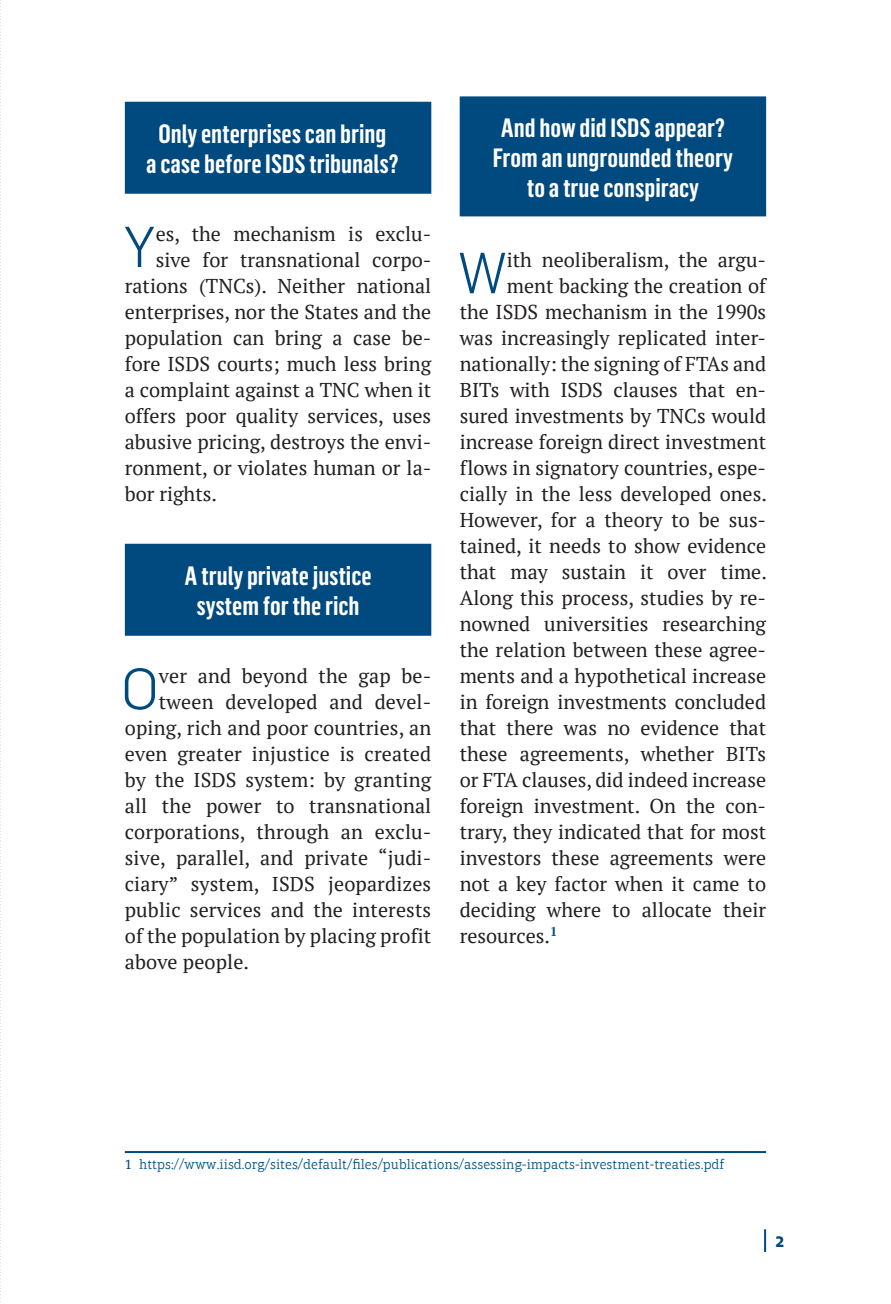
<style>
.page{position:relative;width:891px;height:1304px;background:#fff}
.page>*{position:absolute;margin:0;border:0;box-sizing:border-box;transform-origin:0 0}
.Texto_ESP_Capitular{font:300 56.4px "Flama";color:#004a7f}
.Subtitulo_02_Linhas{font:600 26px/30px "Flama Condensed";color:#fff;text-align:center}
.Subtitulo_03_Linhas{font:600 26px/30px "Flama Condensed";color:#fff;text-align:center}
.Texto_ESP_Capitular-2{font:20px "PT Serif";color:#231f20}
.t1{font:700 16px "Sanuk OT";color:#004a7f}
._01_Nota_Rodape{font:300 14px "Aptifer Slab Com";color:#005589}
.s1{font-weight:400;color:#004a7f}
</style>
<div class="page">
<hr style="left:763px;top:1229px;width:2px;height:23px;background:#004a7f">
<svg style="left:0;top:0;width:1px;height:1302px"></svg>
<div style="left:125px;top:102px;width:306px;height:92px;background:#004a7f"></div>
<div style="left:125px;top:544px;width:306px;height:92px;background:#004a7f"></div>
<hr style="left:125px;top:1151px;width:640px;height:2px;background:#004a7f">
<div style="left:459px;top:96px;width:306px;height:120px;background:#004a7f"></div>
<p class="Subtitulo_02_Linhas" style="left:146px;top:118px;width:254px">Only enterprises can bring<br>a case before ISDS tribunals?</p>
<p class="Texto_ESP_Capitular" style="left:123px;top:209px;width:34px">Y</p>
<p class="Texto_ESP_Capitular-2" style="left:156px;top:221px;width:277px">es, the mechanism is exclu-</p>
<p class="Texto_ESP_Capitular-2" style="left:156px;top:247px;width:277px">sive for transnational corpo-</p>
<p class="Texto_ESP_Capitular-2" style="left:125px;top:273px;width:308px">rations (TNCs). Neither national</p>
<p class="Texto_ESP_Capitular-2" style="left:125px;top:299px;width:308px">enterprises, nor the States and the</p>
<p class="Texto_ESP_Capitular-2" style="left:125px;top:325px;width:308px">population can bring a case be-</p>
<p class="Texto_ESP_Capitular-2" style="left:125px;top:351px;width:308px">fore ISDS courts; much less bring</p>
<p class="Texto_ESP_Capitular-2" style="left:125px;top:377px;width:308px">a complaint against a TNC when it</p>
<p class="Texto_ESP_Capitular-2" style="left:125px;top:403px;width:308px">offers poor quality services, uses</p>
<p class="Texto_ESP_Capitular-2" style="left:125px;top:429px;width:308px">abusive pricing, destroys the envi-</p>
<p class="Texto_ESP_Capitular-2" style="left:125px;top:455px;width:308px">ronment, or violates human or la-</p>
<p class="Texto_ESP_Capitular-2" style="left:125px;top:481px;width:94px">bor rights.</p>
<p class="Subtitulo_02_Linhas" style="left:184px;top:560px;width:188px">A truly private justice system for the rich</p>
<p class="Texto_ESP_Capitular" style="left:121px;top:651px;width:39px">O</p>
<p class="Texto_ESP_Capitular-2" style="left:159px;top:663px;width:274px">ver and beyond the gap be-</p>
<p class="Texto_ESP_Capitular-2" style="left:159px;top:689px;width:274px">tween developed and devel-</p>
<p class="Texto_ESP_Capitular-2" style="left:125px;top:715px;width:308px">oping, rich and poor countries, an</p>
<p class="Texto_ESP_Capitular-2" style="left:125px;top:741px;width:308px">even greater injustice is created</p>
<p class="Texto_ESP_Capitular-2" style="left:125px;top:767px;width:308px">by the ISDS system: by granting</p>
<p class="Texto_ESP_Capitular-2" style="left:125px;top:793px;width:308px">all the power to transnational</p>
<p class="Texto_ESP_Capitular-2" style="left:125px;top:819px;width:308px">corporations, through an exclu-</p>
<p class="Texto_ESP_Capitular-2" style="left:125px;top:845px;width:308px">sive, parallel, and private “judi-</p>
<p class="Texto_ESP_Capitular-2" style="left:125px;top:871px;width:308px">ciary” system, ISDS jeopardizes</p>
<p class="Texto_ESP_Capitular-2" style="left:125px;top:897px;width:308px">public services and the interests</p>
<p class="Texto_ESP_Capitular-2" style="left:125px;top:923px;width:308px">of the population by placing profit</p>
<p class="Texto_ESP_Capitular-2" style="left:125px;top:949px;width:126px">above people.</p>
<p class="Subtitulo_03_Linhas" style="left:492px;top:112px;width:241px">And how did ISDS appear?<br>From an ungrounded theory to a true conspiracy</p>
<p class="Texto_ESP_Capitular" style="left:458px;top:235px;width:50px">W</p>
<p class="Texto_ESP_Capitular-2" style="left:506px;top:247px;width:261px">ith neoliberalism, the argu-</p>
<p class="Texto_ESP_Capitular-2" style="left:506px;top:273px;width:261px">ment backing the creation of</p>
<p class="Texto_ESP_Capitular-2" style="left:459px;top:299px;width:308px">the ISDS mechanism in the 1990s</p>
<p class="Texto_ESP_Capitular-2" style="left:459px;top:325px;width:308px">was increasingly replicated inter-</p>
<p class="Texto_ESP_Capitular-2" style="left:459px;top:351px;width:308px">nationally: the signing of FTAs and</p>
<p class="Texto_ESP_Capitular-2" style="left:459px;top:377px;width:308px">BITs with ISDS clauses that en-</p>
<p class="Texto_ESP_Capitular-2" style="left:459px;top:403px;width:308px">sured investments by TNCs would</p>
<p class="Texto_ESP_Capitular-2" style="left:459px;top:429px;width:308px">increase foreign direct investment</p>
<p class="Texto_ESP_Capitular-2" style="left:459px;top:455px;width:308px">flows in signatory countries, espe-</p>
<p class="Texto_ESP_Capitular-2" style="left:459px;top:481px;width:308px">cially in the less developed ones.</p>
<p class="Texto_ESP_Capitular-2" style="left:459px;top:507px;width:308px">However, for a theory to be sus-</p>
<p class="Texto_ESP_Capitular-2" style="left:459px;top:533px;width:308px">tained, it needs to show evidence</p>
<p class="Texto_ESP_Capitular-2" style="left:459px;top:559px;width:308px">that may sustain it over time.</p>
<p class="Texto_ESP_Capitular-2" style="left:459px;top:585px;width:308px">Along this process, studies by re-</p>
<p class="Texto_ESP_Capitular-2" style="left:459px;top:611px;width:308px">nowned universities researching</p>
<p class="Texto_ESP_Capitular-2" style="left:459px;top:637px;width:308px">the relation between these agree-</p>
<p class="Texto_ESP_Capitular-2" style="left:459px;top:663px;width:308px">ments and a hypothetical increase</p>
<p class="Texto_ESP_Capitular-2" style="left:459px;top:689px;width:308px">in foreign investments concluded</p>
<p class="Texto_ESP_Capitular-2" style="left:459px;top:715px;width:308px">that there was no evidence that</p>
<p class="Texto_ESP_Capitular-2" style="left:459px;top:741px;width:308px">these agreements, whether BITs</p>
<p class="Texto_ESP_Capitular-2" style="left:459px;top:767px;width:308px">or FTA clauses, did indeed increase</p>
<p class="Texto_ESP_Capitular-2" style="left:459px;top:793px;width:308px">foreign investment. On the con-</p>
<p class="Texto_ESP_Capitular-2" style="left:459px;top:819px;width:308px">trary, they indicated that for most</p>
<p class="Texto_ESP_Capitular-2" style="left:459px;top:845px;width:308px">investors these agreements were</p>
<p class="Texto_ESP_Capitular-2" style="left:459px;top:871px;width:308px">not a key factor when it came to</p>
<p class="Texto_ESP_Capitular-2" style="left:459px;top:897px;width:308px">deciding where to allocate their</p>
<p class="Texto_ESP_Capitular-2" style="left:459px;top:923px;width:99px">resources.<sup>1</sup></p>
<p class="_01_Nota_Rodape" style="left:125px;top:1156px;width:600px"><span class="s1">1</span> https://www.iisd.org/sites/default/files/publications/assessing-impacts-investment-treaties.pdf</p>
<p class="t1" style="left:774px;top:1231px;width:11px">2</p>
</div>
